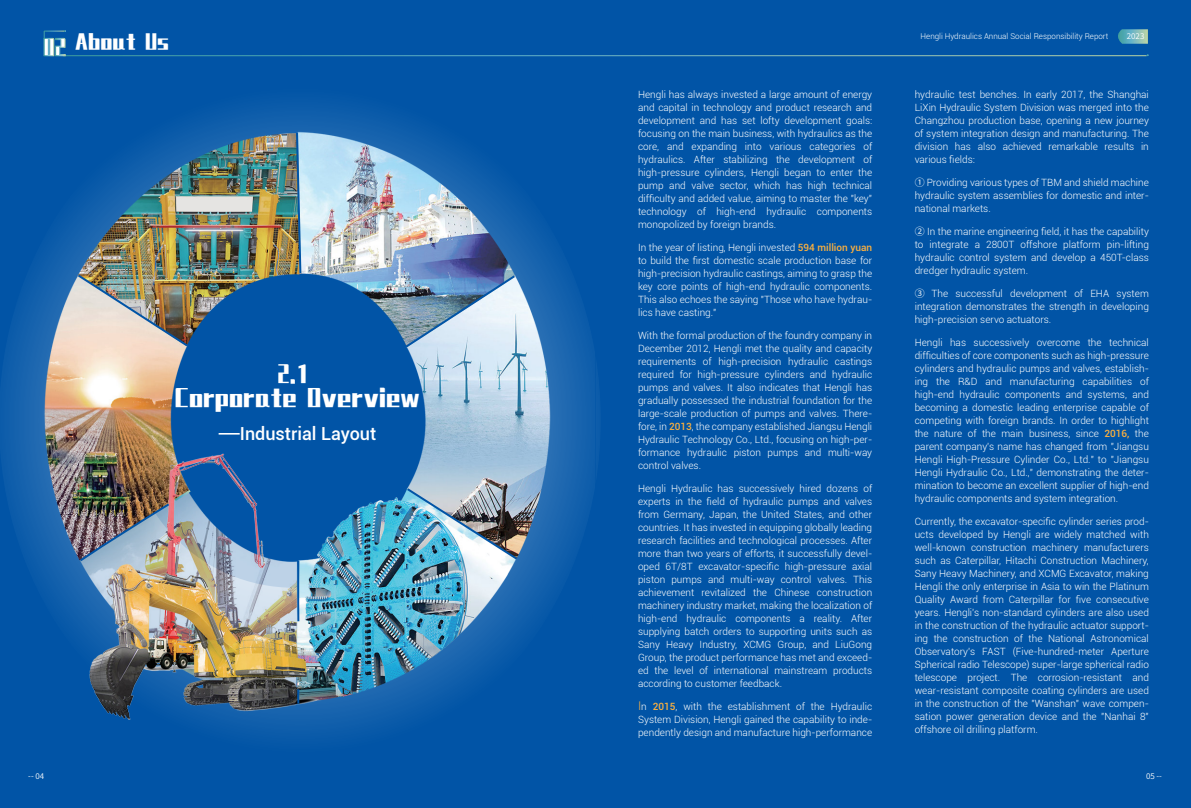
<style>
.page{position:relative;width:1191px;height:808px;background:#fff}
.page>*{position:absolute;margin:0;border:0;box-sizing:border-box;transform-origin:0 0}
.t1{font:21px/24px "Zhenyan GB";color:#fff;text-align:center}
.t2{font:500 18px "Roboto";color:#fff}
.t3{font:18px "Zhenyan GB";color:#fff}
.t4{font:300 10px/13px "Roboto";color:#fff;text-align:justify}
.t5{font:300 8px "Roboto";color:#fff}
.t6{font:8px "Source Han Sans SC";color:#fff}
.s1{font-size:19.3px}
.s2{font-family:"Zhenyan GB";font-weight:400;font-size:21px}
.s3{font-weight:500;color:#fbb03f}
.s4{font-size:12px;color:#fbb03f}
.s5{font-family:"Source Han Sans SC";font-weight:400}
</style>
<div class="page">
<div style="left:0;top:0;width:595px;height:808px;background:#0154a6"></div>
<svg style="left:1px;top:107px;width:594px;height:450px"></svg>
<img style="left:2px;top:111px;width:567px;height:623px">
<img style="left:76px;top:273px;width:114px;height:75px">
<svg style="left:295px;top:131px;width:7px;height:144px"></svg>
<img style="left:403px;top:273px;width:114px;height:76px">
<img style="left:405px;top:486px;width:114px;height:75px">
<svg style="left:296px;top:559px;width:4px;height:64px"></svg>
<svg style="left:296px;top:687px;width:4px;height:19px"></svg>
<img style="left:78px;top:488px;width:115px;height:75px">
<hr style="left:63px;top:55px;width:532px;height:1px;background:#fff">
<svg style="left:44px;top:30px;width:22px;height:26px"></svg>
<div style="left:595px;top:0;width:596px;height:808px;background:#0154a6"></div>
<svg style="left:596px;top:376px;width:3px;height:89px"></svg>
<hr style="left:595px;top:55px;width:551px;height:1px;background:#fff">
<svg style="left:1118px;top:29px;width:29px;height:15px"></svg>
<p class="t3" style="left:43px;top:31px;width:127px"><span class="s1">02</span> About Us</p>
<p class="t1" style="left:175px;top:362px;width:247px">2.1<br>Corporate Overview</p>
<p class="t2" style="left:219px;top:421px;width:159px"><span class="s2">—</span>Industrial Layout</p>
<p class="t6" style="left:28px;top:772px;width:7px">--</p>
<p class="t4" style="left:638px;top:87px;width:236px">Hengli has always invested a large amount of energy and capital in technology and product research and development and has set lofty development goals: focusing on the main business, with hydraulics as the core, and expanding into various categories of hydraulics. After stabilizing the development of high-pressure cylinders, Hengli began to enter the pump and valve sector, which has high technical difficulty and added value, aiming to master the "key" technology of high-end hydraulic components monopolized by foreign brands.</p>
<p class="t4" style="left:638px;top:240px;width:236px">In the year of listing, Hengli invested <span class="s3">594 million yuan </span>to build the first domestic scale production base for high-precision hydraulic castings, aiming to grasp the key core points of high-end hydraulic components.<br>This also echoes the saying "Those who have hydrau&shy;lics have casting."</p>
<p class="t4" style="left:638px;top:328px;width:236px">With the formal production of the foundry company in December 2012, Hengli met the quality and capacity requirements of high-precision hydraulic castings required for high-pressure cylinders and hydraulic pumps and valves. It also indicates that Hengli has gradually possessed the industrial foundation for the large-scale production of pumps and valves. There&shy;fore, in <span class="s3">2013</span>, the company established Jiangsu Hengli Hydraulic Technology Co., Ltd., focusing on high-per&shy;formance hydraulic piston pumps and multi-way control valves.</p>
<p class="t4" style="left:638px;top:481px;width:236px">Hengli Hydraulic has successively hired dozens of experts in the field of hydraulic pumps and valves from Germany, Japan, the United States, and other countries. It has invested in equipping globally leading research facilities and technological processes. After more than two years of efforts, it successfully devel&shy;oped 6T/8T excavator-specific high-pressure axial piston pumps and multi-way control valves. This achievement revitalized the Chinese construction machinery industry market, making the localization of high-end hydraulic components a reality. After supplying batch orders to supporting units such as Sany Heavy Industry, XCMG Group, and LiuGong Group, the product performance has met and exceed&shy;ed the level of international mainstream products according to customer feedback.</p>
<p class="t4" style="left:638px;top:699px;width:236px"><span class="s4">I</span>n <span class="s3">2015</span>, with the establishment of the Hydraulic System Division, Hengli gained the capability to inde&shy;pendently design and manufacture high-performance</p>
<p class="t5" style="left:920px;top:31px;width:189px">Hengli Hydraulics Annual Social Responsibility Report</p>
<p class="t4" style="left:914px;top:87px;width:236px">hydraulic test benches. In early 2017, the Shanghai LiXin Hydraulic System Division was merged into the Changzhou production base, opening a new journey of system integration design and manufacturing. The division has also achieved remarkable results in various fields:</p>
<p class="t4" style="left:914px;top:175px;width:236px"><span class="s5">➀</span> Providing various types of TBM and shield machine hydraulic system assemblies for domestic and inter&shy;national markets.</p>
<p class="t4" style="left:914px;top:224px;width:236px"><span class="s5">➁</span> In the marine engineering field, it has the capability to integrate a 2800T offshore platform pin-lifting hydraulic control system and develop a 450T-class dredger hydraulic system.</p>
<p class="t4" style="left:914px;top:286px;width:236px"><span class="s5">➂</span> The successful development of EHA system integration demonstrates the strength in developing high-precision servo actuators.</p>
<p class="t4" style="left:914px;top:335px;width:236px">Hengli has successively overcome the technical difficulties of core components such as high-pressure cylinders and hydraulic pumps and valves, establish&shy;ing the R&amp;D and manufacturing capabilities of high-end hydraulic components and systems, and becoming a domestic leading enterprise capable of competing with foreign brands. In order to highlight the nature of the main business, since <span class="s3">2016,</span> the parent company's name has changed from "Jiangsu Hengli High-Pressure Cylinder Co., Ltd." to "Jiangsu Hengli Hydraulic Co., Ltd.," demonstrating the deter&shy;mination to become an excellent supplier of high-end hydraulic components and system integration.</p>
<p class="t4" style="left:914px;top:514px;width:236px">Currently, the excavator-specific cylinder series prod&shy;ucts developed by Hengli are widely matched with well-known construction machinery manufacturers such as Caterpillar, Hitachi Construction Machinery, Sany Heavy Machinery, and XCMG Excavator, making Hengli the only enterprise in Asia to win the Platinum Quality Award from Caterpillar for five consecutive years. Hengli's non-standard cylinders are also used in the construction of the hydraulic actuator support&shy;ing the construction of the National Astronomical Observatory's FAST (Five-hundred-meter Aperture Spherical radio Telescope) super-large spherical radio telescope project. The corrosion-resistant and wear-resistant composite coating cylinders are used in the construction of the "Wanshan" wave compen&shy;sation power generation device and the "Nanhai 8" offshore oil drilling platform.</p>
<p class="t6" style="left:1156px;top:772px;width:7px">--</p>
</div>
